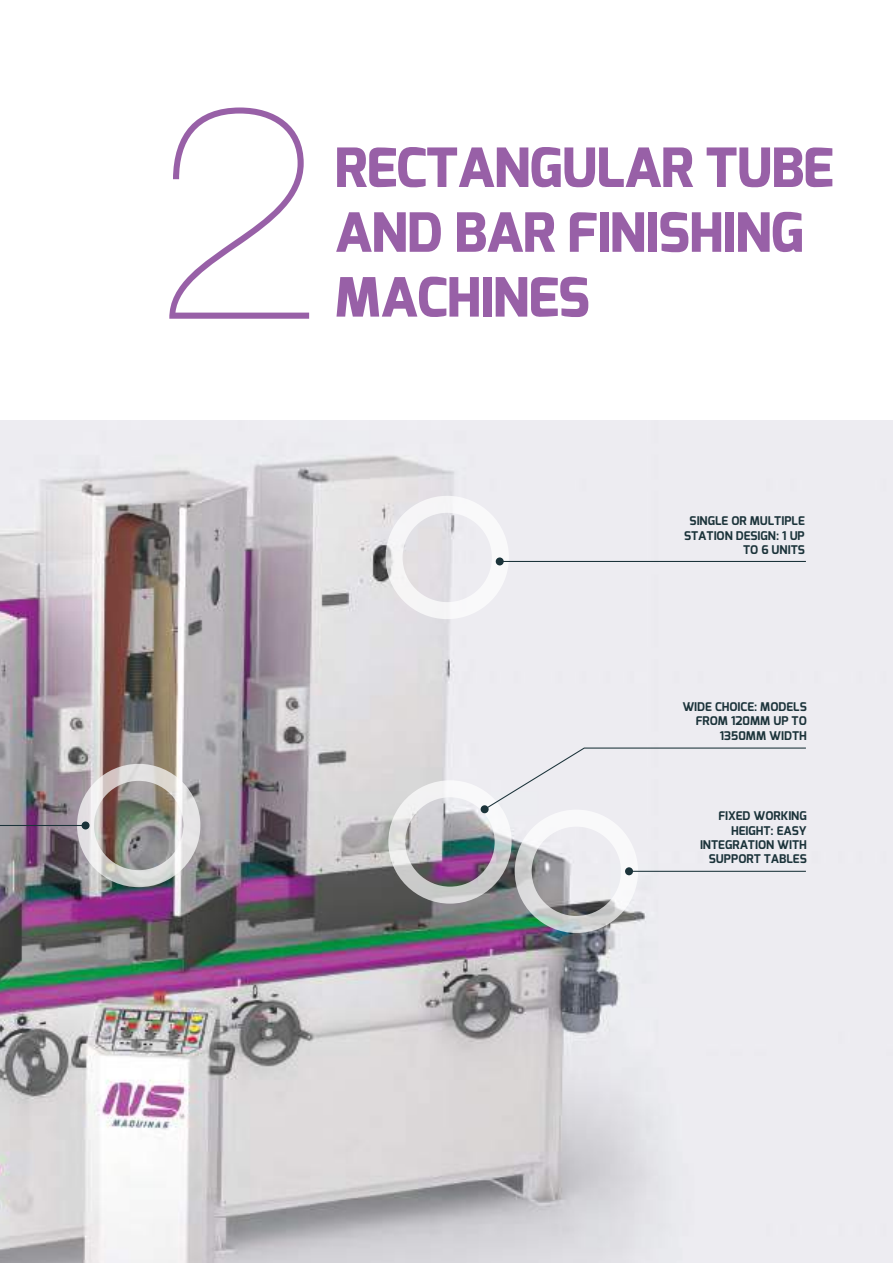
<style>
.page{position:relative;width:893px;height:1263px;background:#fff}
.page>*{position:absolute;margin:0;border:0;box-sizing:border-box;transform-origin:0 0}
.t1{font:200 305.25px "Helvetica Neue LT Std";color:#9860a7}
.t2{font:800 54px/64.8px "Exo";letter-spacing:-.02em;color:#9860a7}
.t3{font:700 12px/14.4px "Exo";color:#1b333a;text-align:right}
</style>
<div class="page">
<img style="left:0;top:421px;width:893px;height:842px">
<div style="left:515px;top:810px;width:123px;height:123px;border:17px solid #fff;border-radius:50%"></div>
<div style="left:388px;top:780px;width:124px;height:124px;border:17px solid #fff;border-radius:50%"></div>
<div style="left:386px;top:496px;width:123px;height:123px;border:17px solid #fff;border-radius:50%"></div>
<div style="left:77px;top:764px;width:123px;height:123px;border:17px solid #fff;border-radius:50%"></div>
<hr style="left:0;top:825px;width:86px;height:1px;background:#1b333a">
<div style="left:82px;top:821px;width:8px;height:8px;background:#1b333a;border-radius:50%"></div>
<div style="left:483px;top:747px;width:324px;height:64px;background:#edecf1"></div>
<div style="left:481px;top:805px;width:8px;height:8px;background:#1b333a;border-radius:50%"></div>
<hr style="left:500px;top:561px;width:306px;height:1px;background:#1b333a">
<div style="left:496px;top:557px;width:8px;height:8px;background:#1b333a;border-radius:50%"></div>
<hr style="left:629px;top:871px;width:177px;height:1px;background:#1b333a">
<div style="left:625px;top:867px;width:8px;height:8px;background:#1b333a;border-radius:50%"></div>
<h1 class="t1" style="left:153px;top:34px;width:171px">2</h1>
<h2 class="t2" style="left:334px;top:136px;width:501px">RECTANGULAR TUBE<br>AND BAR FINISHING<br>MACHINES</h2>
<p class="t3" style="left:684px;top:514px;width:122px">SINGLE OR MULTIPLE<br>STATION DESIGN: 1 UP<br>TO 6 UNITS</p>
<p class="t3" style="left:682px;top:699px;width:126px">WIDE CHOICE: MODELS<br>FROM 120MM UP TO<br>1350MM WIDTH</p>
<p class="t3" style="left:700px;top:809px;width:108px">FIXED WORKING<br>HEIGHT: EASY<br>INTEGRATION WITH<br>SUPPORT TABLES</p>
</div>
